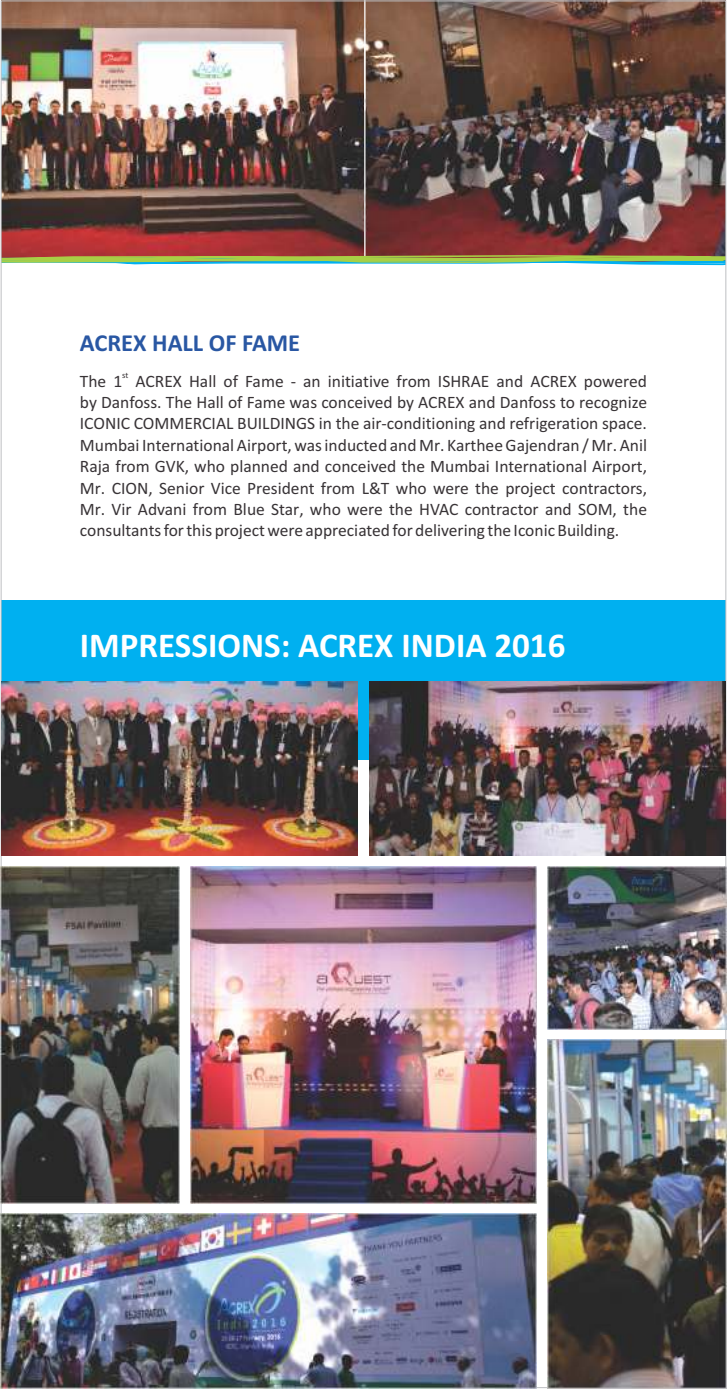
<style>
.page{position:relative;width:727px;height:1389px;background:#fff}
.page>*{position:absolute;margin:0;border:0;box-sizing:border-box;transform-origin:0 0}
.t1{font:700 35px "Calibri";color:#fff}
.t2{font:700 24.5px "Calibri";color:#2957a3}
.t3{font:17.5px/21.3px "Calibri";color:#383336;text-align:justify}
.t4{font:8.75px "Calibri";color:#383336}
</style>
<div class="page">
<img style="left:3px;top:2px;width:721px;height:264px">
<div style="left:1px;top:600px;width:725px;height:159px;background:#00b0f0"></div>
<img style="left:1px;top:866px;width:179px;height:336px">
<img style="left:1px;top:681px;width:357px;height:174px">
<img style="left:190px;top:866px;width:346px;height:336px">
<img style="left:1px;top:1213px;width:535px;height:174px">
<img style="left:547px;top:1039px;width:179px;height:348px">
<img style="left:547px;top:866px;width:179px;height:163px">
<img style="left:369px;top:681px;width:357px;height:174px">
<h2 class="t2" style="left:80px;top:333px;width:222px">ACREX HALL OF FAME</h2>
<p class="t4" style="left:122px;top:371px;width:8px">st</p>
<p class="t3" style="left:80px;top:371px;width:569px">The 1 ACREX Hall of Fame - an initiative from ISHRAE and ACREX powered by Danfoss. The Hall of Fame was conceived by ACREX and Danfoss to recognize ICONIC COMMERCIAL BUILDINGS in the air-conditioning and refrigeration space.<br>Mumbai International Airport, was inducted and Mr. Karthee Gajendran / Mr. Anil Raja from GVK, who planned and conceived the Mumbai International Airport, Mr. CION, Senior Vice President from L&amp;T who were the project contractors, Mr. Vir Advani from Blue Star, who were the HVAC contractor and SOM, the consultants for this project were appreciated for delivering the Iconic Building.</p>
<h1 class="t1" style="left:80px;top:630px;width:487px">IMPRESSIONS: ACREX INDIA 2016</h1>
</div>
